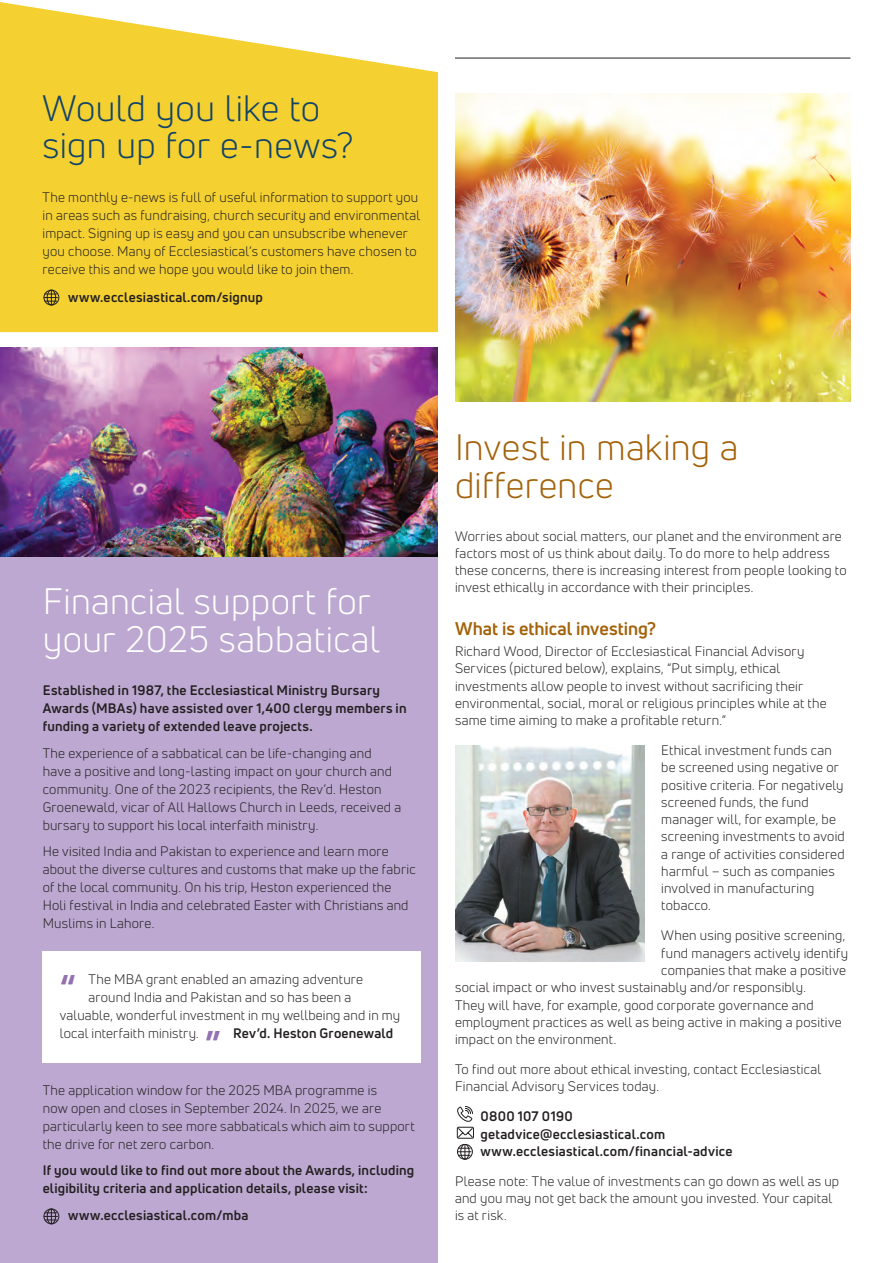
<style>
.page{position:relative;width:893px;height:1263px;background:#fff}
.page>*{position:absolute;margin:0;border:0;box-sizing:border-box;transform-origin:0 0}
._13_Footnotes{font:700 37.8px "Uni Neue";color:#9472b2}
._07B_Main_Title_Turquoise{font:36px/37.5px "Uni Neue";letter-spacing:.01em;color:#fff}
._07B_Main_Title_Turquoise-2{font:36px/37.5px "Uni Neue";letter-spacing:.01em;color:#114368}
._07B_Main_Title_Turquoise-3{font:36px/37.5px "Uni Neue";letter-spacing:.01em;color:#a36109}
._11B_Subhead_Turquoise{font:700 18px "Uni Neue";letter-spacing:-.005em;color:#a36109}
._08A_Main_Copy{font:13.5px/17.2px "Uni Neue";letter-spacing:.015em;color:#231f20}
._08A_Main_Copy-2{font:700 13.5px/18px "Uni Neue";letter-spacing:.015em;color:#231f20}
</style>
<div class="page">
<svg style="left:0;top:2px;width:438px;height:330px;background:#f5d446"></svg>
<img style="left:455px;top:94px;width:395px;height:307px">
<img style="left:455px;top:745px;width:189px;height:216px">
<img style="left:0;top:348px;width:438px;height:210px">
<div style="left:0;top:558px;width:438px;height:705px;background:#bca8d0"></div>
<div style="left:43px;top:951px;width:378px;height:112px;background:#fff"></div>
<svg style="left:456px;top:1106px;width:18px;height:32px"></svg>
<svg style="left:457px;top:1144px;width:16px;height:16px"></svg>
<svg style="left:43px;top:1208px;width:17px;height:17px"></svg>
<svg style="left:43px;top:290px;width:17px;height:16px"></svg>
<hr style="left:455px;top:58px;width:395px;height:1px;background:#231f20">
<p class="_07B_Main_Title_Turquoise-2" style="left:43px;top:89px;width:312px">Would you like to sign up for e-news?</p>
<p class="_08A_Main_Copy" style="left:43px;top:188px;width:379px;line-height:18px">The monthly e-news is full of useful information to support you in areas such as fundraising, church security and environmental impact. Signing up is easy and you can unsubscribe whenever you choose. Many of Ecclesiastical’s customers have chosen to receive this and we hope you would like to join them.</p>
<p class="_08A_Main_Copy-2" style="left:68px;top:288px;width:196px">www.ecclesiastical.com/signup</p>
<p class="_07B_Main_Title_Turquoise" style="left:43px;top:582px;width:339px">Financial support for your 2025 sabbatical</p>
<p class="_08A_Main_Copy-2" style="left:43px;top:681px;width:365px">Established in 1987, the Ecclesiastical Ministry Bursary<br>Awards (MBAs) have assisted over 1,400 clergy members in funding a variety of extended leave projects.</p>
<p class="_08A_Main_Copy" style="left:43px;top:744px;width:360px;line-height:18px">The experience of a sabbatical can be life-changing and have a positive and long-lasting impact on your church and community. One of the 2023 recipients, the Rev’d. Heston Groenewald, vicar of All Hallows Church in Leeds, received a bursary to support his local interfaith ministry.</p>
<p class="_08A_Main_Copy" style="left:43px;top:842px;width:374px;line-height:18px">He visited India and Pakistan to experience and learn more about the diverse cultures and customs that make up the fabric of the local community. On his trip, Heston experienced the Holi festival in India and celebrated Easter with Christians and Muslims in Lahore.</p>
<p class="_08A_Main_Copy" style="left:89px;top:971px;width:276px">The MBA grant enabled an amazing adventure</p>
<p class="_08A_Main_Copy" style="left:89px;top:989px;width:264px">around India and Pakistan and so has been a</p>
<p class="_08A_Main_Copy" style="left:60px;top:1007px;width:342px">valuable, wonderful investment in my wellbeing and in my</p>
<p class="_08A_Main_Copy" style="left:60px;top:1025px;width:141px">local interfaith ministry.</p>
<p class="_08A_Main_Copy-2" style="left:233px;top:1024px;width:162px">Rev’d. Heston Groenewald</p>
<p class="_13_Footnotes" style="left:60px;top:965px;width:18px">“</p>
<p class="_13_Footnotes" style="left:205px;top:1021px;width:18px">”</p>
<p class="_08A_Main_Copy" style="left:43px;top:1081px;width:373px;line-height:18px">The application window for the 2025 MBA programme is<br>now open and closes in September 2024. In 2025, we are particularly keen to see more sabbaticals which aim to support the drive for net zero carbon.</p>
<p class="_08A_Main_Copy-2" style="left:43px;top:1161px;width:373px">If you would like to find out more about the Awards, including eligibility criteria and application details, please visit:</p>
<p class="_08A_Main_Copy-2" style="left:68px;top:1206px;width:182px">www.ecclesiastical.com/mba</p>
<p class="_07B_Main_Title_Turquoise-3" style="left:455px;top:429px;width:285px">Invest in making a difference</p>
<p class="_08A_Main_Copy" style="left:455px;top:527px;width:393px">Worries about social matters, our planet and the environment are factors most of us think about daily. To do more to help address these concerns, there is increasing interest from people looking to invest ethically in accordance with their principles.</p>
<p class="_11B_Subhead_Turquoise" style="left:455px;top:617px;width:203px">What is ethical investing?</p>
<p class="_08A_Main_Copy" style="left:455px;top:643px;width:373px">Richard Wood, Director of Ecclesiastical Financial Advisory Services (pictured below), explains, “Put simply, ethical investments allow people to invest without sacrificing their environmental, social, moral or religious principles while at the same time aiming to make a profitable return.”</p>
<p class="_08A_Main_Copy" style="left:661px;top:742px;width:185px">Ethical investment funds can be screened using negative or positive criteria. For negatively screened funds, the fund manager will, for example, be screening investments to avoid a range of activities considered harmful – such as companies involved in manufacturing tobacco.</p>
<p class="_08A_Main_Copy" style="left:661px;top:927px;width:186px">When using positive screening,</p>
<p class="_08A_Main_Copy" style="left:661px;top:944px;width:188px">fund managers actively identify</p>
<p class="_08A_Main_Copy" style="left:661px;top:961px;width:186px">companies that make a positive</p>
<p class="_08A_Main_Copy" style="left:455px;top:979px;width:352px">social impact or who invest sustainably and/or responsibly.</p>
<p class="_08A_Main_Copy" style="left:455px;top:996px;width:360px">They will have, for example, good corporate governance and</p>
<p class="_08A_Main_Copy" style="left:455px;top:1013px;width:388px">employment practices as well as being active in making a positive</p>
<p class="_08A_Main_Copy" style="left:455px;top:1030px;width:163px">impact on the environment.</p>
<p class="_08A_Main_Copy" style="left:455px;top:1060px;width:368px">To find out more about ethical investing, contact Ecclesiastical<br>Financial Advisory Services today.</p>
<p class="_08A_Main_Copy-2" style="left:480px;top:1108px;width:253px;line-height:17.2px">0800 107 0190 getadvice@ecclesiastical.com www.ecclesiastical.com/financial-advice</p>
<p class="_08A_Main_Copy" style="left:455px;top:1172px;width:386px">Please note: The value of investments can go down as well as up and you may not get back the amount you invested. Your capital is at risk.</p>
</div>
